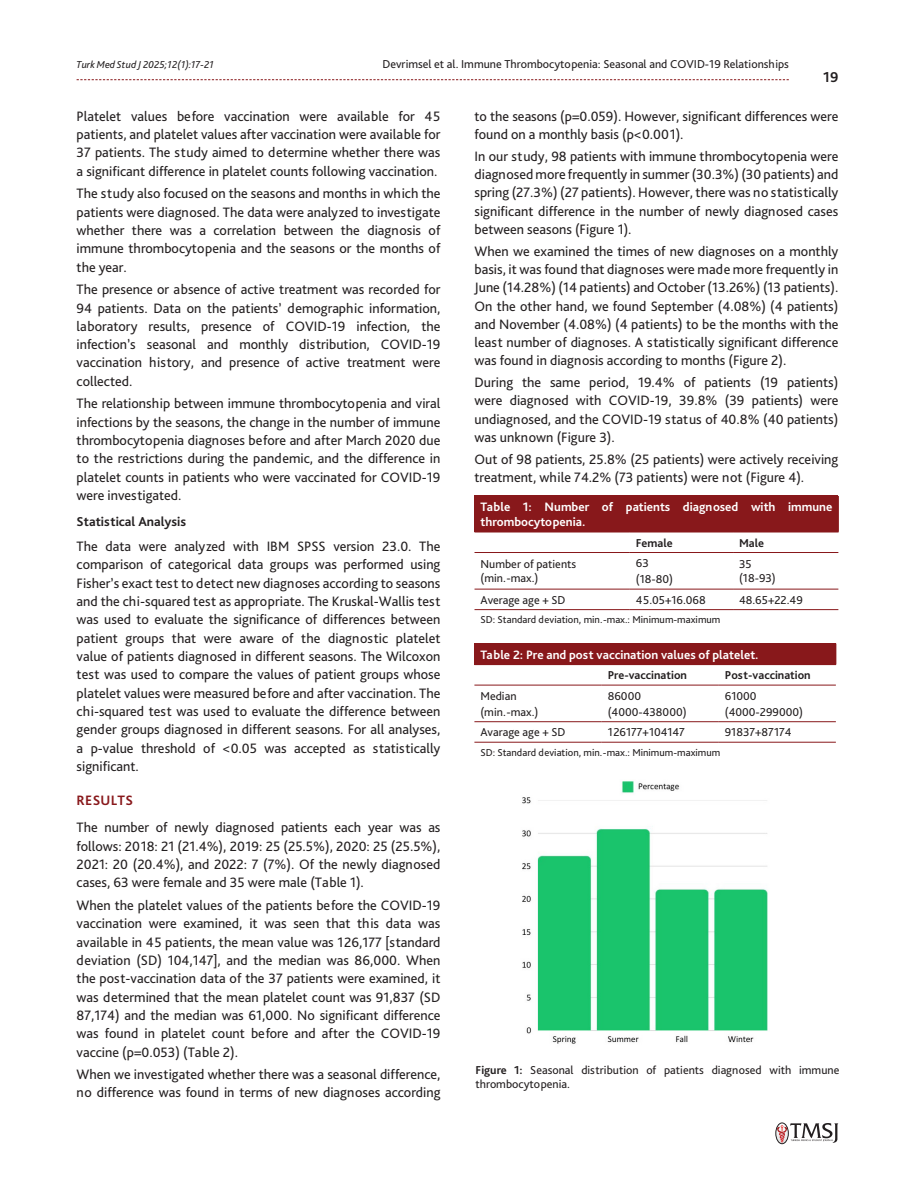
<style>
.page{position:relative;width:915px;height:1191px;background:#fff}
.page>*{position:absolute;margin:0;border:0;box-sizing:border-box;transform-origin:0 0}
.t1{font:700 15px "Bliss Pro";color:#231f20}
.YAZI{font:14.25px/18.3px "Bliss Pro";color:#231f20;text-align:justify}
.ANA_METİN_BAŞLIK{font:700 14.25px "Bliss Pro";letter-spacing:.02em;color:#88181b}
.BOLD_BAŞLIK{font:700 13.5px "Bliss Pro";color:#231f20}
.TABLO-USTU{font:700 12.75px/15px "Bliss Pro";color:#fff}
.TABLO-YAZI{font:12px/14.4px "Bliss Pro";color:#231f20}
.RESİM-ALTI{font:12px/14.4px "Bliss Pro";color:#231f20}
.TABLO_ARA{font:700 12px "Bliss Pro";color:#231f20}
.TABLO_ALT{font:10.5px "Bliss Pro";color:#231f20}
.t2{font:italic 10.5px "Bliss Pro";color:#231f20}
.s1{font-weight:700}
</style>
<div class="page">
<svg style="left:77px;top:79px;width:711px;height:1px"></svg>
<div style="left:775px;top:1122px;width:13px;height:21px;border:1px solid #231f20;border-radius:50%"></div>
<svg style="left:776px;top:1123px;width:62px;height:20px"></svg>
<img style="left:522px;top:781px;width:246px;height:263px">
<div style="left:474px;top:496px;width:364px;height:36px;background:#88181b"></div>
<hr style="left:474px;top:589px;width:155px;height:1px;background:#88181b">
<hr style="left:629px;top:589px;width:103px;height:1px;background:#88181b">
<hr style="left:732px;top:589px;width:106px;height:1px;background:#88181b">
<hr style="left:474px;top:532px;width:155px;height:1px;background:#88181b">
<hr style="left:629px;top:532px;width:103px;height:1px;background:#88181b">
<hr style="left:732px;top:532px;width:106px;height:1px;background:#88181b">
<hr style="left:474px;top:552px;width:155px;height:1px;background:#88181b">
<hr style="left:629px;top:552px;width:103px;height:1px;background:#88181b">
<hr style="left:732px;top:552px;width:106px;height:1px;background:#88181b">
<hr style="left:474px;top:609px;width:155px;height:1px;background:#88181b">
<hr style="left:629px;top:609px;width:103px;height:1px;background:#88181b">
<hr style="left:732px;top:609px;width:106px;height:1px;background:#88181b">
<div style="left:474px;top:643px;width:361px;height:21px;background:#88181b"></div>
<hr style="left:474px;top:721px;width:127px;height:1px;background:#88181b">
<hr style="left:601px;top:721px;width:117px;height:1px;background:#88181b">
<hr style="left:718px;top:721px;width:117px;height:1px;background:#88181b">
<svg style="left:835px;top:643px;width:1px;height:21px"></svg>
<hr style="left:474px;top:664px;width:127px;height:1px;background:#88181b">
<hr style="left:601px;top:664px;width:117px;height:1px;background:#88181b">
<hr style="left:718px;top:664px;width:117px;height:1px;background:#88181b">
<hr style="left:474px;top:685px;width:127px;height:1px;background:#88181b">
<hr style="left:601px;top:685px;width:117px;height:1px;background:#88181b">
<hr style="left:718px;top:685px;width:117px;height:1px;background:#88181b">
<hr style="left:474px;top:742px;width:127px;height:1px;background:#88181b">
<hr style="left:601px;top:742px;width:117px;height:1px;background:#88181b">
<hr style="left:718px;top:742px;width:117px;height:1px;background:#88181b">
<p class="t2" style="left:77px;top:58px;width:139px">Turk Med Stud J 2025;12(1):17-21</p>
<p class="RESİM-ALTI" style="left:382px;top:57px;width:408px">Devrimsel et al. Immune Thrombocytopenia: Seasonal and COVID-19 Relationships</p>
<p class="YAZI" style="left:77px;top:106px;width:365px">Platelet values before vaccination were available for 45 patients, and platelet values after vaccination were available for 37 patients. The study aimed to determine whether there was a significant difference in platelet counts following vaccination.</p>
<p class="YAZI" style="left:77px;top:184px;width:365px">The study also focused on the seasons and months in which the patients were diagnosed. The data were analyzed to investigate whether there was a correlation between the diagnosis of immune thrombocytopenia and the seasons or the months of the year.</p>
<p class="YAZI" style="left:77px;top:280px;width:365px">The presence or absence of active treatment was recorded for 94 patients. Data on the patients’ demographic information, laboratory results, presence of COVID-19 infection, the infection’s seasonal and monthly distribution, COVID-19 vaccination history, and presence of active treatment were collected.</p>
<p class="YAZI" style="left:77px;top:394px;width:365px">The relationship between immune thrombocytopenia and viral infections by the seasons, the change in the number of immune thrombocytopenia diagnoses before and after March 2020 due to the restrictions during the pandemic, and the difference in platelet counts in patients who were vaccinated for COVID-19 were investigated.</p>
<p class="BOLD_BAŞLIK" style="left:77px;top:513px;width:111px">Statistical Analysis</p>
<p class="YAZI" style="left:77px;top:536px;width:365px">The data were analyzed with IBM SPSS version 23.0. The comparison of categorical data groups was performed using Fisher’s exact test to detect new diagnoses according to seasons and the chi-squared test as appropriate. The Kruskal-Wallis test was used to evaluate the significance of differences between patient groups that were aware of the diagnostic platelet value of patients diagnosed in different seasons. The Wilcoxon test was used to compare the values of patient groups whose platelet values were measured before and after vaccination. The chi-squared test was used to evaluate the difference between gender groups diagnosed in different seasons. For all analyses, a p-value threshold of &lt;0.05 was accepted as statistically significant.</p>
<p class="ANA_METİN_BAŞLIK" style="left:77px;top:792px;width:58px">RESULTS</p>
<p class="YAZI" style="left:77px;top:818px;width:365px">The number of newly diagnosed patients each year was as follows: 2018: 21 (21.4%), 2019: 25 (25.5%), 2020: 25 (25.5%), 2021: 20 (20.4%), and 2022: 7 (7%). Of the newly diagnosed cases, 63 were female and 35 were male (Table 1).</p>
<p class="YAZI" style="left:77px;top:895px;width:365px">When the platelet values of the patients before the COVID-19 vaccination were examined, it was seen that this data was available in 45 patients, the mean value was 126,177 [standard deviation (SD) 104,147], and the median was 86,000. When the post-vaccination data of the 37 patients were examined, it was determined that the mean platelet count was 91,837 (SD 87,174) and the median was 61,000. No significant difference was found in platelet count before and after the COVID-19 vaccine (p=0.053) (Table 2).</p>
<p class="YAZI" style="left:77px;top:1064px;width:365px">When we investigated whether there was a seasonal difference, no difference was found in terms of new diagnoses according</p>
<p class="t1" style="left:823px;top:68px;width:17px">19</p>
<p class="YAZI" style="left:474px;top:106px;width:365px">to the seasons (p=0.059). However, significant differences were found on a monthly basis (p&lt;0.001).</p>
<p class="YAZI" style="left:474px;top:147px;width:365px">In our study, 98 patients with immune thrombocytopenia were diagnosed more frequently in summer (30.3%) (30 patients) and spring (27.3%) (27 patients). However, there was no statistically significant difference in the number of newly diagnosed cases between seasons (Figure 1).</p>
<p class="YAZI" style="left:474px;top:242px;width:365px">When we examined the times of new diagnoses on a monthly basis, it was found that diagnoses were made more frequently in June (14.28%) (14 patients) and October (13.26%) (13 patients).<br>On the other hand, we found September (4.08%) (4 patients) and November (4.08%) (4 patients) to be the months with the least number of diagnoses. A statistically significant difference was found in diagnosis according to months (Figure 2).</p>
<p class="YAZI" style="left:474px;top:373px;width:365px">During the same period, 19.4% of patients (19 patients) were diagnosed with COVID-19, 39.8% (39 patients) were undiagnosed, and the COVID-19 status of 40.8% (40 patients) was unknown (Figure 3).</p>
<p class="YAZI" style="left:474px;top:450px;width:365px">Out of 98 patients, 25.8% (25 patients) were actively receiving treatment, while 74.2% (73 patients) were not (Figure 4).</p>
<p class="TABLO-USTU" style="left:480px;top:499px;width:353px">Table 1: Number of patients diagnosed with immune thrombocytopenia.</p>
<p class="TABLO_ARA" style="left:635px;top:535px;width:38px">Female</p>
<p class="TABLO_ARA" style="left:738px;top:535px;width:27px">Male</p>
<p class="TABLO-YAZI" style="left:480px;top:556px;width:97px">Number of patients (min.-max.)</p>
<p class="TABLO-YAZI" style="left:635px;top:555px;width:14px">63</p>
<p class="TABLO-YAZI" style="left:738px;top:556px;width:38px">35 (18-93)</p>
<p class="TABLO-YAZI" style="left:635px;top:571px;width:39px">(18-80)</p>
<p class="TABLO-YAZI" style="left:480px;top:592px;width:86px">Average age + SD</p>
<p class="TABLO-YAZI" style="left:635px;top:592px;width:71px">45.05+16.068</p>
<p class="TABLO-YAZI" style="left:738px;top:592px;width:65px">48.65+22.49</p>
<p class="TABLO_ALT" style="left:480px;top:613px;width:241px">SD: Standard deviation, min.-max.: Minimum-maximum</p>
<p class="TABLO-USTU" style="left:480px;top:646px;width:279px">Table 2: Pre and post vaccination values of platelet.</p>
<p class="TABLO_ARA" style="left:607px;top:667px;width:81px">Pre-vaccination</p>
<p class="TABLO_ARA" style="left:724px;top:667px;width:87px">Post-vaccination</p>
<p class="TABLO-YAZI" style="left:480px;top:688px;width:38px">Median</p>
<p class="TABLO-YAZI" style="left:480px;top:704px;width:59px">(min.-max.)</p>
<p class="TABLO-YAZI" style="left:607px;top:688px;width:35px">86000</p>
<p class="TABLO-YAZI" style="left:607px;top:704px;width:80px">(4000-438000)</p>
<p class="TABLO-YAZI" style="left:724px;top:688px;width:33px">61000</p>
<p class="TABLO-YAZI" style="left:724px;top:704px;width:80px">(4000-299000)</p>
<p class="TABLO-YAZI" style="left:480px;top:724px;width:86px">Avarage age + SD</p>
<p class="TABLO-YAZI" style="left:607px;top:724px;width:79px">126177+104147</p>
<p class="TABLO-YAZI" style="left:724px;top:724px;width:68px">91837+87174</p>
<p class="TABLO_ALT" style="left:480px;top:745px;width:241px">SD: Standard deviation, min.-max.: Minimum-maximum</p>
<p class="RESİM-ALTI" style="left:475px;top:1062px;width:365px"><span class="s1">Figure 1:</span> Seasonal distribution of patients diagnosed with immune thrombocytopenia.</p>
</div>
